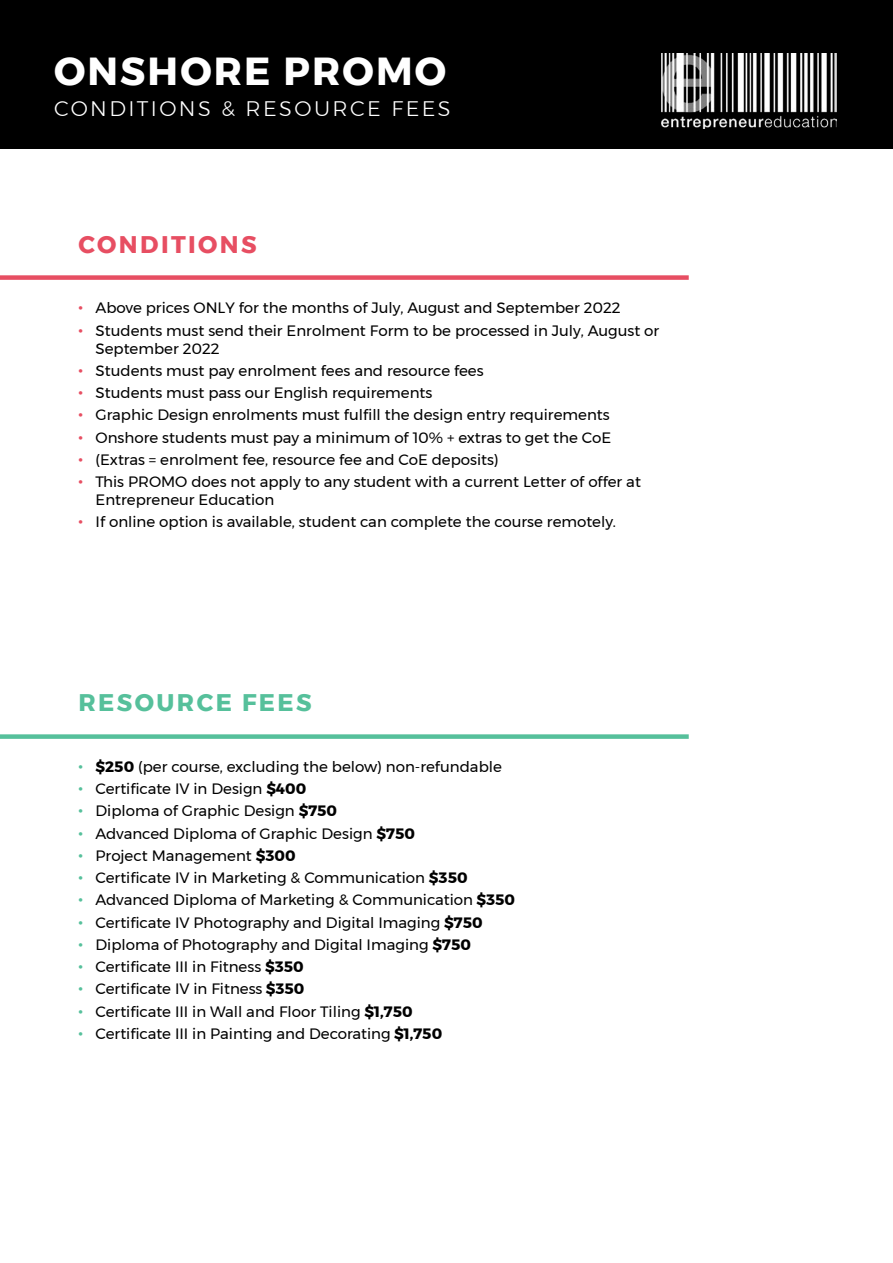
<style>
.page{position:relative;width:893px;height:1263px;background:#fff}
.page>*{position:absolute;margin:0;border:0;box-sizing:border-box;transform-origin:0 0}
.t1{font:700 39px "Montserrat";letter-spacing:.055em;color:#fff}
.t2{font:700 24px "Montserrat";letter-spacing:.1em;color:#56c09b}
.t3{font:700 24px "Montserrat";letter-spacing:.1em;color:#e74e62}
.t4{font:300 21px "Montserrat";letter-spacing:.115em;color:#fff}
.t5{font:15px/18px "Montserrat";color:#000}
.s1{font-family:"DIN2014";font-weight:700;color:#e74e62}
.s2{font-family:"DIN2014";font-weight:700;color:#56c09b}
.s3{font-weight:700}
</style>
<div class="page">
<div style="left:0;top:0;width:893px;height:148px;background:#000"></div>
<img style="left:662px;top:53px;width:174px;height:76px">
<div style="left:0;top:275px;width:689px;height:5px;background:#e74e62"></div>
<div style="left:0;top:734px;width:689px;height:5px;background:#56c09b"></div>
<h1 class="t1" style="left:54px;top:40px;width:394px">ONSHORE PROMO</h1>
<h3 class="t4" style="left:54px;top:93px;width:398px">CONDITIONS &amp; RESOURCE FEES</h3>
<h2 class="t3" style="left:79px;top:225px;width:180px">CONDITIONS</h2>
<p class="t5" style="left:79px;top:299px;width:543px"><span class="s1">•</span> Above prices ONLY for the months of July, August and September 2022</p>
<p class="t5" style="left:96px;top:321px;width:565px;text-indent:-17px"><span class="s1">•</span> Students must send their Enrolment Form to be processed in July, August or<br>September 2022</p>
<p class="t5" style="left:79px;top:361px;width:407px"><span class="s1">•</span> Students must pay enrolment fees and resource fees</p>
<p class="t5" style="left:79px;top:384px;width:355px"><span class="s1">•</span> Students must pass our English requirements</p>
<p class="t5" style="left:79px;top:406px;width:533px"><span class="s1">•</span> Graphic Design enrolments must fulfill the design entry requirements</p>
<p class="t5" style="left:79px;top:428px;width:534px"><span class="s1">•</span> Onshore students must pay a minimum of 10% + extras to get the CoE</p>
<p class="t5" style="left:79px;top:450px;width:422px"><span class="s1">•</span> (Extras = enrolment fee, resource fee and CoE deposits)</p>
<p class="t5" style="left:96px;top:473px;width:547px;text-indent:-17px"><span class="s1">•</span> This PROMO does not apply to any student with a current Letter of offer at<br>Entrepreneur Education</p>
<p class="t5" style="left:79px;top:513px;width:539px"><span class="s1">•</span> If online option is available, student can complete the course remotely.</p>
<h2 class="t2" style="left:79px;top:684px;width:235px">RESOURCE FEES</h2>
<p class="t5" style="left:79px;top:757px;width:425px"><span class="s2">•</span> <span class="s3">$250</span> (per course, excluding the below) non-refundable</p>
<p class="t5" style="left:79px;top:780px;width:229px"><span class="s2">•</span> Certificate IV in Design <span class="s3">$400</span></p>
<p class="t5" style="left:79px;top:802px;width:260px"><span class="s2">•</span> Diploma of Graphic Design <span class="s3">$750</span></p>
<p class="t5" style="left:79px;top:824px;width:338px"><span class="s2">•</span> Advanced Diploma of Graphic Design <span class="s3">$750</span></p>
<p class="t5" style="left:79px;top:846px;width:219px"><span class="s2">•</span> Project Management <span class="s3">$300</span></p>
<p class="t5" style="left:79px;top:869px;width:391px"><span class="s2">•</span> Certificate IV in Marketing &amp; Communication <span class="s3">$350</span></p>
<p class="t5" style="left:79px;top:891px;width:438px"><span class="s2">•</span> Advanced Diploma of Marketing &amp; Communication <span class="s3">$350</span></p>
<p class="t5" style="left:79px;top:913px;width:406px"><span class="s2">•</span> Certificate IV Photography and Digital Imaging <span class="s3">$750</span></p>
<p class="t5" style="left:79px;top:935px;width:394px"><span class="s2">•</span> Diploma of Photography and Digital Imaging <span class="s3">$750</span></p>
<p class="t5" style="left:79px;top:958px;width:227px"><span class="s2">•</span> Certificate III in Fitness <span class="s3">$350</span></p>
<p class="t5" style="left:79px;top:980px;width:227px"><span class="s2">•</span> Certificate IV in Fitness <span class="s3">$350</span></p>
<p class="t5" style="left:79px;top:1002px;width:336px"><span class="s2">•</span> Certificate III in Wall and Floor Tiling <span class="s3">$1,750</span></p>
<p class="t5" style="left:79px;top:1024px;width:365px"><span class="s2">•</span> Certificate III in Painting and Decorating <span class="s3">$1,750</span></p>
</div>
